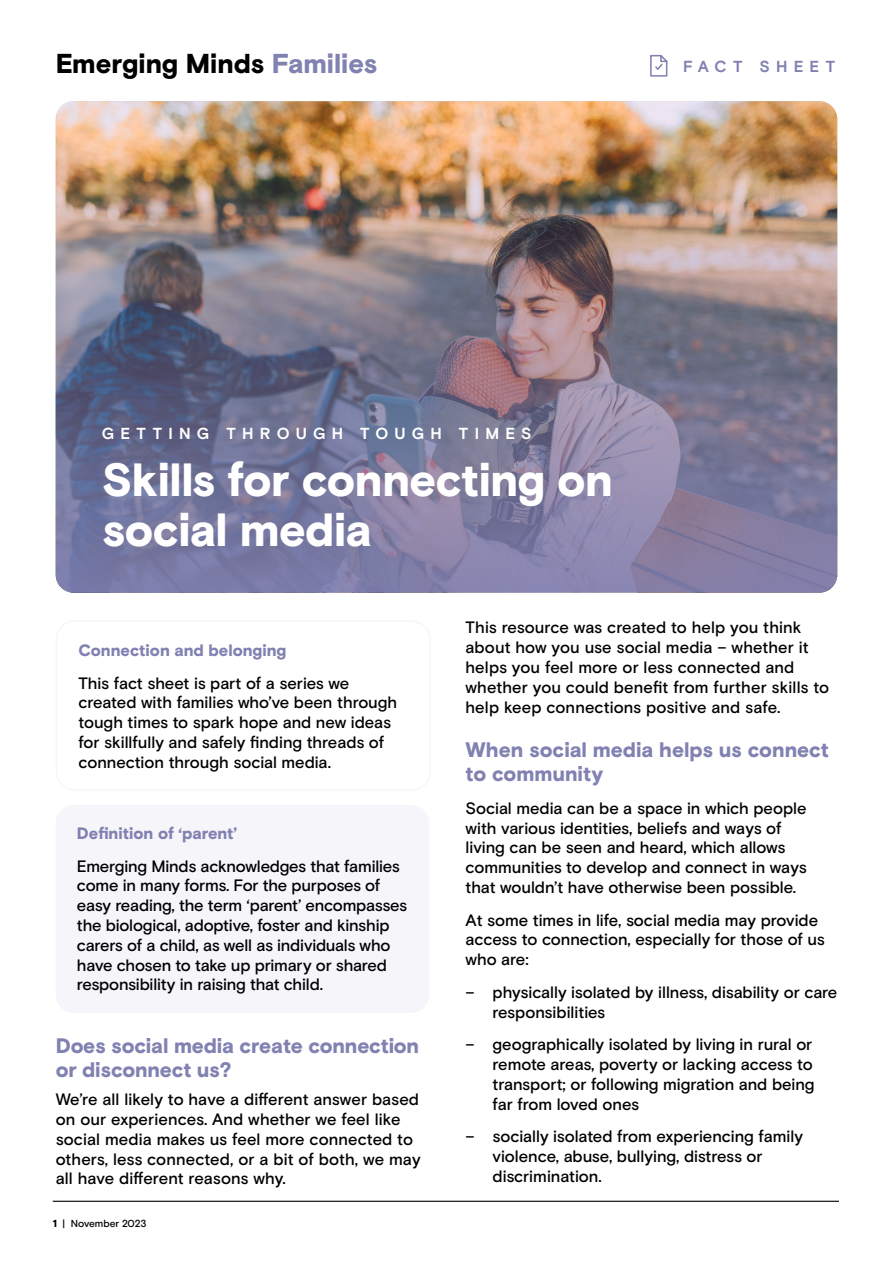
<style>
.page{position:relative;width:893px;height:1263px;background:#fff}
.page>*{position:absolute;margin:0;border:0;box-sizing:border-box;transform-origin:0 0}
.t1{font:900 46.5px/49.5px "Basis Grotesque Pro";letter-spacing:-.01em;color:#fff}
.t2{font:900 27.3px "Basis Grotesque Pro";letter-spacing:-.005em;color:#000}
.t3{font:900 21px/24px "Basis Grotesque Pro";letter-spacing:-.01em;color:#8181b2}
.t4{font:500 16.5px/19.8px "Basis Grotesque Pro";letter-spacing:-.005em;color:#000}
.t5{font:900 16.5px "Basis Grotesque Pro";color:#8181b2}
.t6{font:700 15.9px "Basis Grotesque Pro";letter-spacing:.39em;color:#fff}
.t7{font:700 15.9px "Basis Grotesque Pro";letter-spacing:.385em;color:#8181b2}
.t8{font:500 10.2px "Basis Grotesque Pro";letter-spacing:-.015em;color:#000}
.s1{color:#8181b2}
.s2{font-weight:900}
</style>
<div class="page">
<hr style="left:53px;top:1201px;width:786px;height:1px;background:#000">
<img style="left:56px;top:101px;width:781px;height:492px">
<img style="left:56px;top:135px;width:781px;height:458px;border-radius:18px">
<div style="left:56px;top:620px;width:375px;height:171px;border:2px solid #f6f6fa;border-radius:18px"></div>
<div style="left:56px;top:805px;width:373px;height:208px;background:#f6f6fa;border-radius:18px"></div>
<svg style="left:650px;top:54px;width:18px;height:23px"></svg>
<h2 class="t2" style="left:56px;top:47px;width:323px">Emerging Minds <span class="s1">Families</span></h2>
<p class="t7" style="left:683px;top:57px;width:154px">FACT SHEET</p>
<p class="t6" style="left:102px;top:424px;width:431px">GETTING THROUGH TOUGH TIMES</p>
<h1 class="t1" style="left:102px;top:458px;width:513px">Skills for connecting on social media</h1>
<p class="t5" style="left:78px;top:641px;width:209px">Connection and belonging</p>
<p class="t4" style="left:78px;top:673px;width:320px">This fact sheet is part of a series we created with families who’ve been through tough times to spark hope and new ideas for skillfully and safely finding threads of connection through social media.</p>
<p class="t5" style="left:77px;top:823px;width:162px">Definition of ‘parent’</p>
<p class="t4" style="left:77px;top:856px;width:332px">Emerging Minds acknowledges that families come in many forms. For the purposes of easy reading, the term ‘parent’ encompasses the biological, adoptive, foster and kinship carers of a child, as well as individuals who have chosen to take up primary or shared responsibility in raising that child.</p>
<p class="t3" style="left:56px;top:1035px;width:365px">Does social media create connection or disconnect us?</p>
<p class="t4" style="left:56px;top:1090px;width:367px">We’re all likely to have a different answer based on our experiences. And whether we feel like social media makes us feel more connected to others, less connected, or a bit of both, we may all have different reasons why.</p>
<p class="t8" style="left:53px;top:1217px;width:95px"><span class="s2">1</span> | November 2023</p>
<p class="t4" style="left:466px;top:618px;width:365px">This resource was created to help you think about how you use social media – whether it helps you feel more or less connected and whether you could benefit from further skills to help keep connections positive and safe.</p>
<p class="t3" style="left:466px;top:739px;width:365px">When social media helps us connect to community</p>
<p class="t4" style="left:466px;top:799px;width:343px">Social media can be a space in which people with various identities, beliefs and ways of living can be seen and heard, which allows communities to develop and connect in ways that wouldn’t have otherwise been possible.</p>
<p class="t4" style="left:466px;top:910px;width:361px">At some times in life, social media may provide access to connection, especially for those of us who are:</p>
<p class="t4" style="left:493px;top:983px;width:346px;text-indent:-27px">– physically isolated by illness, disability or care responsibilities</p>
<p class="t4" style="left:493px;top:1035px;width:324px;text-indent:-27px">– geographically isolated by living in rural or remote areas, poverty or lacking access to transport; or following migration and being far from loved ones</p>
<p class="t4" style="left:493px;top:1127px;width:312px;text-indent:-27px">– socially isolated from experiencing family violence, abuse, bullying, distress or discrimination.</p>
</div>
